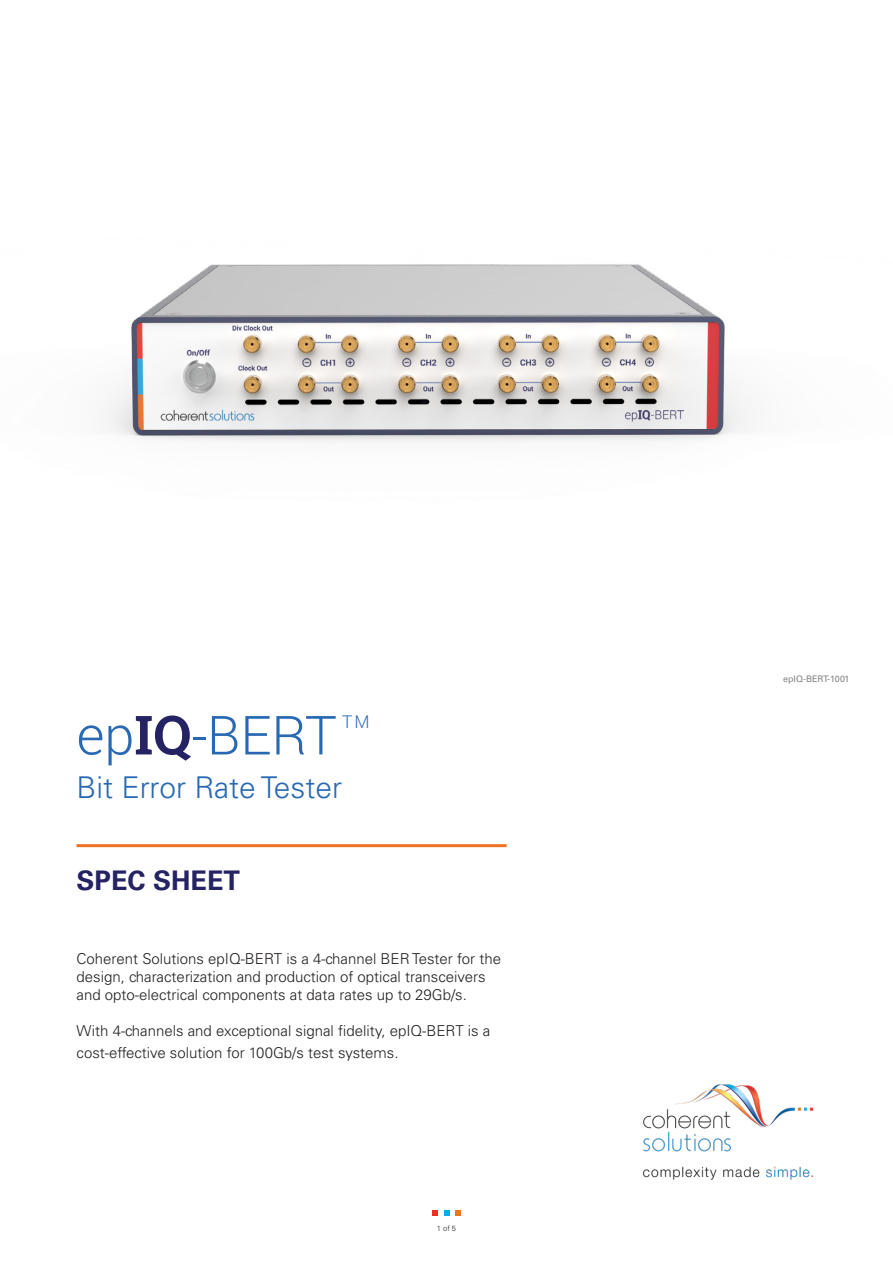
<style>
.page{position:relative;width:893px;height:1263px;background:#fff}
.page>*{position:absolute;margin:0;border:0;box-sizing:border-box;transform-origin:0 0}
.t1{font:300 54px "Roboto";color:#2968b3}
.t2{font:300 30px "Univers";color:#2968b3}
.t3{font:700 27px "Univers";color:#252363}
.t4{font:300 17.55px "Roboto";color:#2968b3}
.t5{font:300 15px/18px "Univers";color:#231f20}
.t6{font:9px "Univers";color:#808285}
.t7{font:300 7.5px "Univers";color:#231f20}
.s1{font-family:"Roboto Slab";font-weight:700;color:#252363}
</style>
<div class="page">
<svg style="left:455px;top:1211px;width:5px;height:5px"></svg>
<svg style="left:444px;top:1211px;width:5px;height:5px"></svg>
<svg style="left:433px;top:1211px;width:5px;height:5px"></svg>
<hr style="left:77px;top:844px;width:430px;height:3px;background:#ec7523">
<img style="left:643px;top:1084px;width:171px;height:96px">
<img style="left:106px;top:264px;width:642px;height:178px">
<p class="t1" style="left:77px;top:698px;width:262px">ep<span class="s1">IQ</span>-BERT</p>
<p class="t4" style="left:342px;top:709px;width:29px">TM</p>
<p class="t2" style="left:77px;top:769px;width:267px">Bit Error Rate Tester</p>
<p class="t3" style="left:77px;top:864px;width:165px">SPEC SHEET</p>
<p class="t5" style="left:77px;top:950px;width:426px">Coherent Solutions epIQ-BERT is a 4-channel BER Tester for the design, characterization and production of optical transceivers and opto-electrical components at data rates up to 29Gb/s.</p>
<p class="t5" style="left:77px;top:1020px;width:415px;line-height:21.6px">With 4-channels and exceptional signal fidelity, epIQ-BERT is a cost-effective solution for 100Gb/s test systems.</p>
<p class="t7" style="left:437px;top:1224px;width:21px">1 of 5</p>
<p class="t6" style="left:783px;top:673px;width:68px">epIQ-BERT-1001</p>
</div>
